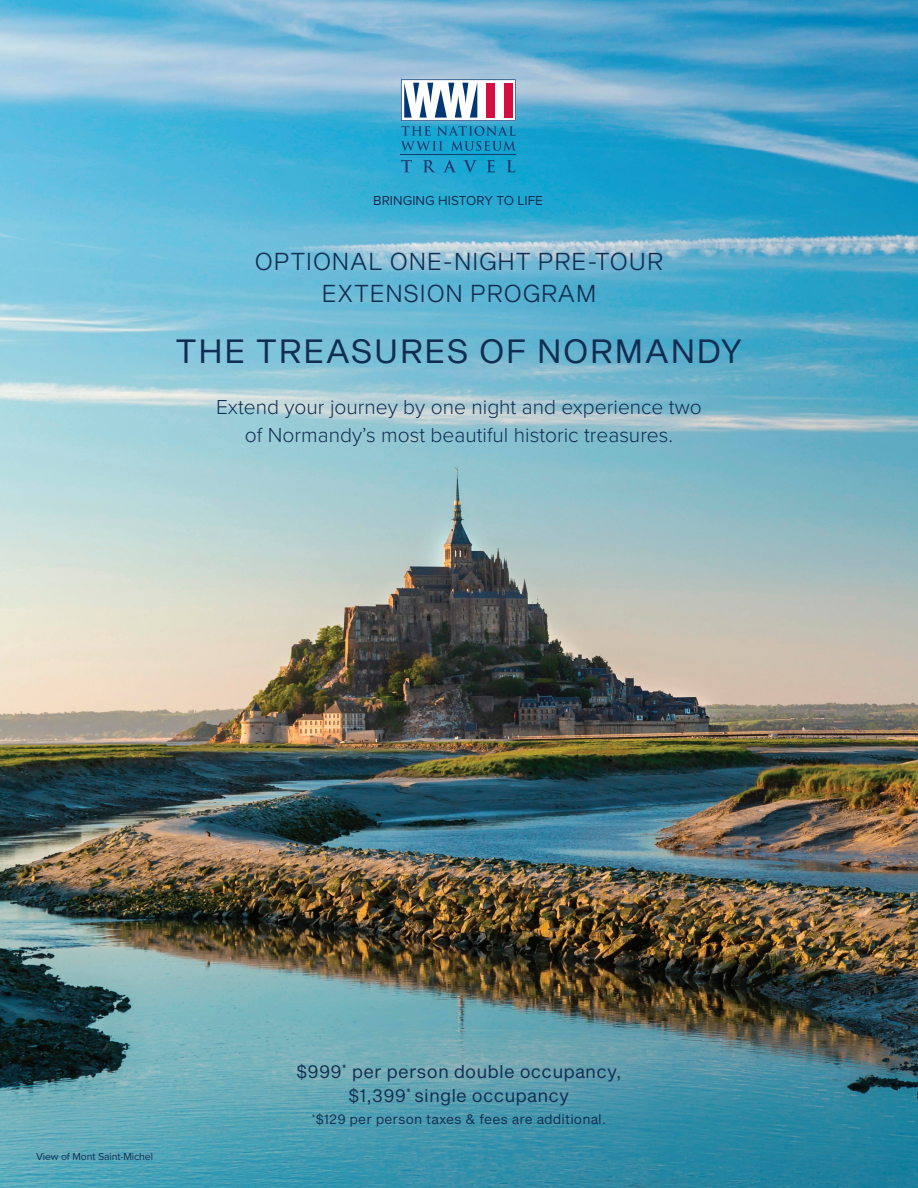
<style>
.page{position:relative;width:918px;height:1188px;background:#fff}
.page>*{position:absolute;margin:0;border:0;box-sizing:border-box;transform-origin:0 0}
.t1{font:33px "Sequel Sans";letter-spacing:.03em;color:#112e52}
.t2{font:300 24px/31.5px "Sequel Sans";letter-spacing:.01em;color:#112e52;text-align:center}
.t3{font:300 21px/28.5px "Proxima Nova";color:#112e52;text-align:center}
.t4{font:18px/24px "Sequel Sans";letter-spacing:.01em;color:#112e52;text-align:center}
.t5{font:13.5px "Sequel Sans";letter-spacing:.01em;color:#112e52}
.t6{font:13.5px "Proxima Nova";color:#112e52}
.t7{font:10.5px "Proxima Nova";letter-spacing:-.01em;color:#112e52}
</style>
<div class="page">
<img style="left:0;top:0;width:918px;height:1188px">
<svg style="left:401px;top:79px;width:115px;height:72px"></svg>
<hr style="left:401px;top:155px;width:115px;height:1px;background:#1c3c72">
<svg style="left:401px;top:160px;width:11px;height:12px"></svg>
<svg style="left:423px;top:160px;width:13px;height:12px"></svg>
<svg style="left:443px;top:160px;width:13px;height:12px"></svg>
<svg style="left:463px;top:160px;width:14px;height:13px"></svg>
<svg style="left:487px;top:160px;width:8px;height:12px"></svg>
<svg style="left:507px;top:160px;width:8px;height:12px"></svg>
<p class="t6" style="left:373px;top:190px;width:171px">BRINGING HISTORY TO LIFE</p>
<p class="t2" style="left:254px;top:247px;width:411px">OPTIONAL ONE-NIGHT PRE-TOUR<br>EXTENSION PROGRAM</p>
<p class="t1" style="left:175px;top:328px;width:569px">THE TREASURES OF NORMANDY</p>
<p class="t3" style="left:216px;top:391px;width:487px">Extend your journey by one night and experience two of Normandy’s most beautiful historic treasures.</p>
<p class="t7" style="left:36px;top:1149px;width:119px">View of Mont Saint-Michel</p>
<p class="t4" style="left:296px;top:1060px;width:327px">$999<sup>*</sup> per person double occupancy, $1,399<sup>*</sup> single occupancy</p>
<p class="t5" style="left:312px;top:1110px;width:296px"><sup>*</sup>$129 per person taxes &amp; fees are additional.</p>
</div>
